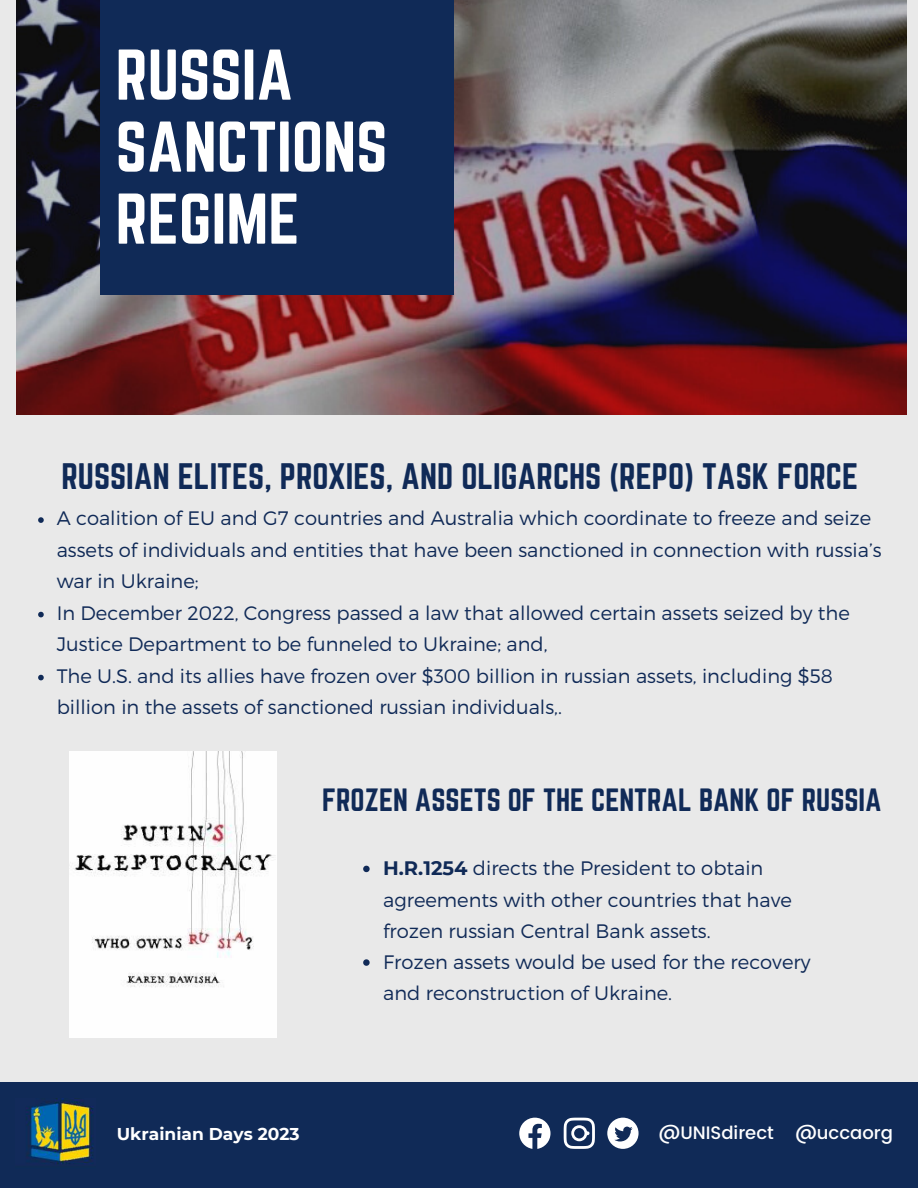
<style>
.page{position:relative;width:918px;height:1188px;background:#e9e9e9}
.page>*{position:absolute;margin:0;border:0;box-sizing:border-box;transform-origin:0 0}
.t1{font:62.7px/72px "Norwester";color:#fff}
.t2{font:32.25px "Norwester";color:#102a57}
.t3{font:28.2px "Norwester";color:#102a57}
.t4{font:300 19.5px/31.5px "Montserrat";color:#102a57}
.t5{font:500 18px "Poppins";color:#fff}
.t6{font:700 17.1px "Montserrat";color:#fff}
.s1{font-weight:700}
</style>
<div class="page">
<div style="left:0;top:1083px;width:918px;height:105px;background:#102a57"></div>
<img style="left:16px;top:0;width:890px;height:415px">
<div style="left:100px;top:0;width:353px;height:295px;background:#102a57"></div>
<img style="left:69px;top:752px;width:207px;height:286px">
<svg style="left:38px;top:517px;width:6px;height:6px"></svg>
<svg style="left:38px;top:612px;width:6px;height:5px"></svg>
<svg style="left:38px;top:675px;width:6px;height:5px"></svg>
<svg style="left:363px;top:866px;width:7px;height:6px"></svg>
<svg style="left:363px;top:959px;width:7px;height:7px"></svg>
<svg style="left:519px;top:1118px;width:32px;height:31px"></svg>
<svg style="left:564px;top:1118px;width:31px;height:31px"></svg>
<svg style="left:607px;top:1118px;width:32px;height:31px"></svg>
<img style="left:26px;top:1098px;width:68px;height:66px">
<p class="t1" style="left:116px;top:39px;width:273px">RUSSIA<br>SANCTIONS<br>REGIME</p>
<p class="t2" style="left:61px;top:457px;width:798px">RUSSIAN ELITES, PROXIES, AND OLIGARCHS (REPO) TASK FORCE</p>
<p class="t4" style="left:57px;top:501px;width:827px">A coalition of EU and G7 countries and Australia which coordinate to freeze and seize assets of individuals and entities that have been sanctioned in connection with russia’s war in Ukraine;</p>
<p class="t4" style="left:57px;top:596px;width:795px">In December 2022, Congress passed a law that allowed certain assets seized by the<br>Justice Department to be funneled to Ukraine; and,</p>
<p class="t4" style="left:57px;top:659px;width:778px">The U.S. and its allies have frozen over $300 billion in russian assets, including $58 billion in the assets of sanctioned russian individuals,.</p>
<p class="t3" style="left:322px;top:783px;width:561px">FROZEN ASSETS OF THE CENTRAL BANK OF RUSSIA</p>
<p class="t4" style="left:383px;top:852px;width:410px"><span class="s1">H.R.1254</span> directs the President to obtain agreements with other countries that have frozen russian Central Bank assets.</p>
<p class="t4" style="left:383px;top:946px;width:429px">Frozen assets would be used for the recovery and reconstruction of Ukraine.</p>
<p class="t6" style="left:117px;top:1124px;width:184px">Ukrainian Days 2023</p>
<p class="t5" style="left:659px;top:1122px;width:236px">@UNISdirect @uccaorg</p>
</div>
